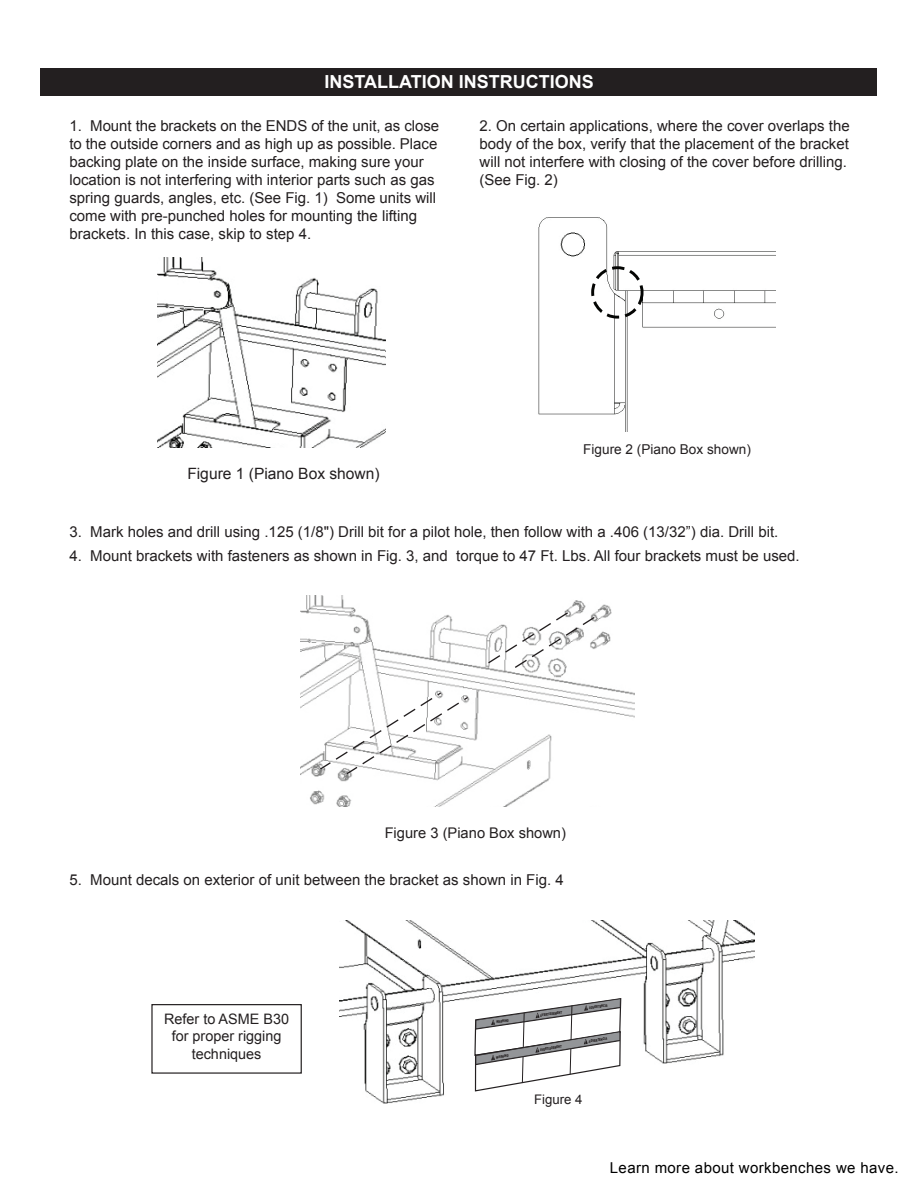
<style>
.page{position:relative;width:918px;height:1188px;background:#fff}
.page>*{position:absolute;margin:0;border:0;box-sizing:border-box;transform-origin:0 0}
.t1{font:700 18px "Arial";color:#fff}
.t2{font:15.6px "Arial";color:#231f20}
.t3{font:15px/18px "Arial";color:#231f20}
.t4{font:15px "Arial";letter-spacing:.025em;color:#000}
.t5{font:14.7px "Arial";color:#231f20}
.t6{font:14.4px/17.2px "Arial";color:#231f20;text-align:center}
.t7{font:13.65px "Arial";color:#231f20}
.t8{font:13.2px "Arial";color:#231f20}
.t9{font:italic 900 3.6px "Arial";color:#231f20;scale:.64 1}
</style>
<div class="page">
<div style="left:40px;top:68px;width:838px;height:28px;background:#231f20"></div>
<img style="left:158px;top:258px;width:227px;height:190px">
<img style="left:538px;top:217px;width:237px;height:215px">
<div style="left:591px;top:266px;width:53px;height:53px;border:3px dashed #040503;border-radius:50%"></div>
<img style="left:301px;top:595px;width:334px;height:212px">
<svg style="left:320px;top:612px;width:275px;height:162px"></svg>
<img style="left:339px;top:920px;width:415px;height:184px">
<div style="left:151px;top:1004px;width:151px;height:70px;border:1px solid #231f20"></div>
<svg style="left:474px;top:997px;width:148px;height:95px"></svg>
<p class="t1" style="left:324px;top:69px;width:271px">INSTALLATION INSTRUCTIONS</p>
<p class="t3" style="left:69px;top:117px;width:371px">1. Mount the brackets on the ENDS of the unit, as close to the outside corners and as high up as possible. Place backing plate on the inside surface, making sure your location is not interfering with interior parts such as gas spring guards, angles, etc. (See Fig. 1) Some units will come with pre-punched holes for mounting the lifting brackets. In this case, skip to step 4.</p>
<p class="t3" style="left:480px;top:117px;width:372px">2. On certain applications, where the cover overlaps the body of the box, verify that the placement of the bracket will not interfere with closing of the cover before drilling. (See Fig. 2)</p>
<p class="t2" style="left:187px;top:463px;width:194px">Figure 1 (Piano Box shown)</p>
<p class="t7" style="left:583px;top:440px;width:169px">Figure 2 (Piano Box shown)</p>
<p class="t3" style="left:69px;top:523px;width:710px">3. Mark holes and drill using .125 (1/8") Drill bit for a pilot hole, then follow with a .406 (13/32”) dia. Drill bit.</p>
<p class="t3" style="left:69px;top:547px;width:732px">4. Mount brackets with fasteners as shown in Fig. 3, and torque to 47 Ft. Lbs. All four brackets must be used.</p>
<p class="t5" style="left:385px;top:823px;width:183px">Figure 3 (Piano Box shown)</p>
<p class="t3" style="left:69px;top:870px;width:496px">5. Mount decals on exterior of unit between the bracket as shown in Fig. 4</p>
<p class="t6" style="left:164px;top:1011px;width:126px">Refer to ASME B30 for proper rigging techniques</p>
<p class="t9" style="left:496px;top:1019px;width:21px;rotate:-9deg">WARNING</p>
<p class="t9" style="left:496px;top:1055px;width:21px;rotate:-10deg">WARNING</p>
<p class="t9" style="left:540px;top:1013px;width:36px;rotate:-9deg">AVERTISSEMENT</p>
<p class="t9" style="left:539px;top:1047px;width:36px;rotate:-10deg">AVERTISSEMENT</p>
<p class="t9" style="left:589px;top:1005px;width:31px;rotate:-9deg">ADVERTENCIA</p>
<p class="t9" style="left:588px;top:1039px;width:31px;rotate:-10deg">ADVERTENCIA</p>
<p class="t8" style="left:534px;top:1091px;width:50px">Figure 4</p>
<p class="t4" style="left:610px;top:1157px;width:290px">Learn more about workbenches we have.</p>
</div>
